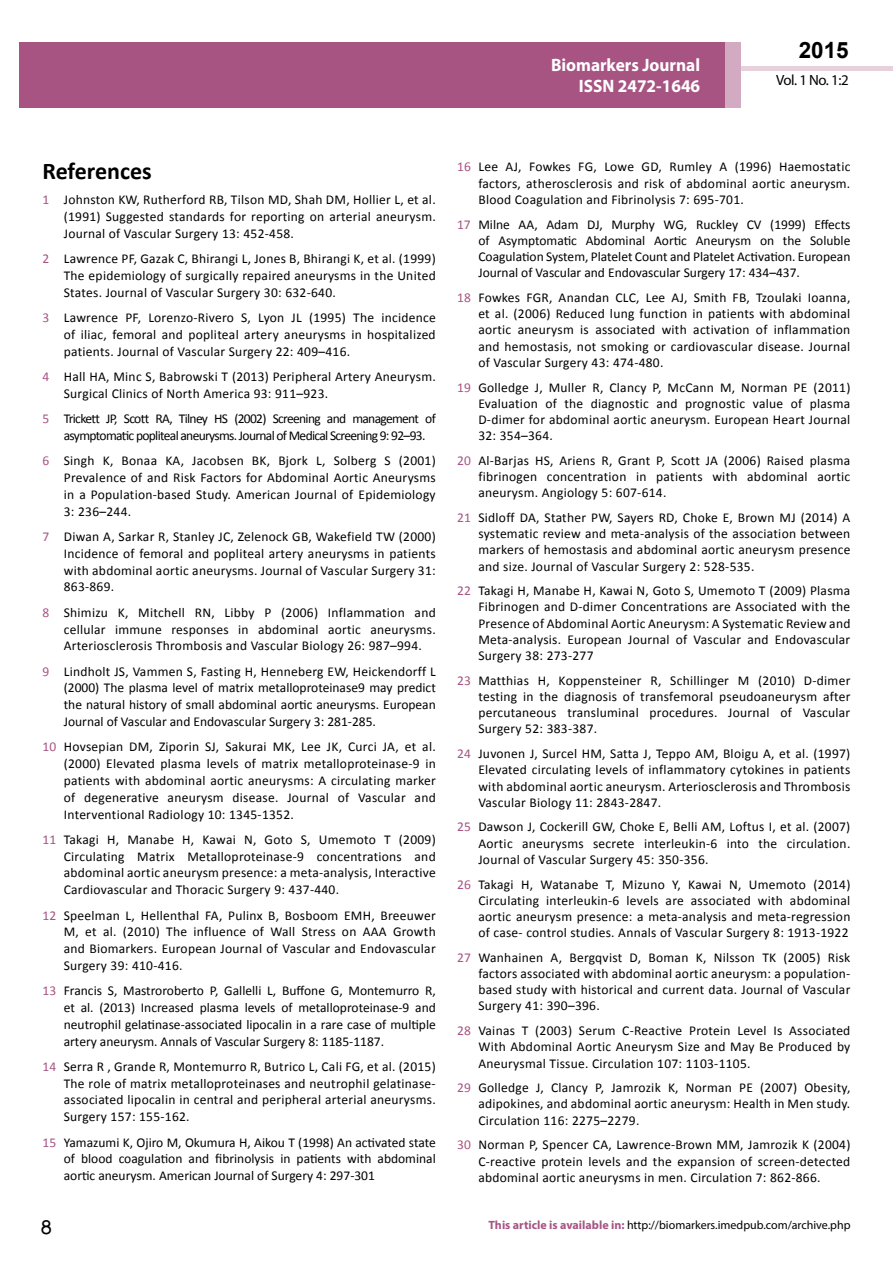
<style>
.page{position:relative;width:893px;height:1263px;background:#fff}
.page>*{position:absolute;margin:0;border:0;box-sizing:border-box;transform-origin:0 0}
.t1{font:25.5px "Tunga";color:#000}
.t2{font:700 24px "Calibri";color:#000}
.t3{font:700 22.5px "Arial";color:#000}
.t4{font:700 18px/21.6px "Myriad Pro";color:#fff;text-align:right;scale:.96 1}
.t5{font:14.85px "Myriad Pro";color:#000}
.t6{font:13.5px/16.2px "Calibri";letter-spacing:.02em;color:#000;text-align:justify}
.t7{font:13.5px/16.8px "Calibri";letter-spacing:-.05em;color:#000}
.t8{font:12px "Myriad Pro";color:#000}
.s1{color:#a75483}
.s2{font-weight:700;color:#a75483}
</style>
<div class="page">
<div style="left:724px;top:66px;width:169px;height:5px;background:#e6d1dd"></div>
<div style="left:19px;top:42px;width:706px;height:66px;background:#a75483"></div>
<div style="left:725px;top:42px;width:15px;height:66px;background:#d2aac1"></div>
<h3 class="t4" style="left:551px;top:53px;width:157px">Biomarkers Journal<br>ISSN 2472-1646</h3>
<h3 class="t3" style="left:799px;top:35px;width:52px">2015</h3>
<p class="t5" style="left:776px;top:71px;width:74px">Vol. 1 No. 1:2</p>
<h2 class="t2" style="left:43px;top:156px;width:111px">References</h2>
<p class="t6" style="left:64px;top:192px;width:373px;line-height:16.8px;text-indent:-21px"><span class="s1">1</span> Johnston KW, Rutherford RB, Tilson MD, Shah DM, Hollier L, et al. (1991) Suggested standards for reporting on arterial aneurysm.<br>Journal of Vascular Surgery 13: 452-458.</p>
<p class="t6" style="left:64px;top:251px;width:374px;line-height:16.8px;text-indent:-21px"><span class="s1">2</span> Lawrence PF, Gazak C, Bhirangi L, Jones B, Bhirangi K, et al. (1999)<br>The epidemiology of surgically repaired aneurysms in the United States. Journal of Vascular Surgery 30: 632-640.</p>
<p class="t6" style="left:64px;top:309px;width:373px;line-height:16.8px;text-indent:-21px"><span class="s1">3</span> Lawrence PF, Lorenzo-Rivero S, Lyon JL (1995) The incidence of iliac, femoral and popliteal artery aneurysms in hospitalized patients. Journal of Vascular Surgery 22: 409–416.</p>
<p class="t6" style="left:64px;top:368px;width:374px;line-height:16.8px;text-indent:-21px"><span class="s1">4</span> Hall HA, Minc S, Babrowski T (2013) Peripheral Artery Aneurysm.<br>Surgical Clinics of North America 93: 911–923.</p>
<p class="t7" style="left:64px;top:410px;width:373px;text-indent:-21px"><span class="s1">5</span> Trickett JP, Scott RA, Tilney HS (2002) Screening and management of asymptomatic popliteal aneurysms. Journal of Medical Screening 9: 92–93.</p>
<p class="t6" style="left:64px;top:452px;width:373px;line-height:16.8px;text-indent:-21px"><span class="s1">6</span> Singh K, Bonaa KA, Jacobsen BK, Bjork L, Solberg S (2001)<br>Prevalence of and Risk Factors for Abdominal Aortic Aneurysms in a Population-based Study. American Journal of Epidemiology 3: 236–244.</p>
<p class="t6" style="left:64px;top:528px;width:374px;line-height:16.8px;text-indent:-21px"><span class="s1">7</span> Diwan A, Sarkar R, Stanley JC, Zelenock GB, Wakefield TW (2000)<br>Incidence of femoral and popliteal artery aneurysms in patients with abdominal aortic aneurysms. Journal of Vascular Surgery 31:<br>863-869.</p>
<p class="t6" style="left:64px;top:604px;width:373px;line-height:16.8px;text-indent:-21px"><span class="s1">8</span> Shimizu K, Mitchell RN, Libby P (2006) Inflammation and cellular immune responses in abdominal aortic aneurysms.<br>Arteriosclerosis Thrombosis and Vascular Biology 26: 987–994.</p>
<p class="t6" style="left:64px;top:663px;width:374px;line-height:16.8px;text-indent:-21px"><span class="s1">9</span> Lindholt JS, Vammen S, Fasting H, Henneberg EW, Heickendorff L (2000) The plasma level of matrix metalloproteinase9 may predict the natural history of small abdominal aortic aneurysms. European Journal of Vascular and Endovascular Surgery 3: 281-285.</p>
<p class="t6" style="left:64px;top:738px;width:373px;line-height:16.8px;text-indent:-21px"><span class="s1">10</span> Hovsepian DM, Ziporin SJ, Sakurai MK, Lee JK, Curci JA, et al. (2000) Elevated plasma levels of matrix metalloproteinase-9 in patients with abdominal aortic aneurysms: A circulating marker of degenerative aneurysm disease. Journal of Vascular and Interventional Radiology 10: 1345-1352.</p>
<p class="t6" style="left:64px;top:831px;width:374px;line-height:16.8px;text-indent:-21px"><span class="s1">11</span> Takagi H, Manabe H, Kawai N, Goto S, Umemoto T (2009)<br>Circulating Matrix Metalloproteinase-9 concentrations and abdominal aortic aneurysm presence: a meta-analysis, Interactive Cardiovascular and Thoracic Surgery 9: 437-440.</p>
<p class="t6" style="left:64px;top:907px;width:373px;line-height:16.8px;text-indent:-21px"><span class="s1">12</span> Speelman L, Hellenthal FA, Pulinx B, Bosboom EMH, Breeuwer M, et al. (2010) The influence of Wall Stress on AAA Growth and Biomarkers. European Journal of Vascular and Endovascular Surgery 39: 410-416.</p>
<p class="t6" style="left:64px;top:982px;width:374px;line-height:16.8px;text-indent:-21px"><span class="s1">13</span> Francis S, Mastroroberto P, Gallelli L, Buffone G, Montemurro R, et al. (2013) Increased plasma levels of metalloproteinase-9 and neutrophil gelatinase-associated lipocalin in a rare case of multiple artery aneurysm. Annals of Vascular Surgery 8: 1185-1187.</p>
<p class="t6" style="left:64px;top:1058px;width:374px;line-height:16.8px;text-indent:-21px"><span class="s1">14</span> Serra R , Grande R, Montemurro R, Butrico L, Cali FG, et al. (2015)<br>The role of matrix metalloproteinases and neutrophil gelatinase&shy;associated lipocalin in central and peripheral arterial aneurysms.<br>Surgery 157: 155-162.</p>
<p class="t6" style="left:64px;top:1134px;width:374px;line-height:16.8px;text-indent:-21px"><span class="s1">15</span> Yamazumi K, Ojiro M, Okumura H, Aikou T (1998) An activated state of blood coagulation and fibrinolysis in patients with abdominal aortic aneurysm. American Journal of Surgery 4: 297-301</p>
<p class="t6" style="left:478px;top:158px;width:374px;text-indent:-21px"><span class="s1">16</span> Lee AJ, Fowkes FG, Lowe GD, Rumley A (1996) Haemostatic factors, atherosclerosis and risk of abdominal aortic aneurysm.<br>Blood Coagulation and Fibrinolysis 7: 695-701.</p>
<p class="t6" style="left:478px;top:216px;width:374px;text-indent:-21px"><span class="s1">17</span> Milne AA, Adam DJ, Murphy WG, Ruckley CV (1999) Effects of Asymptomatic Abdominal Aortic Aneurysm on the Soluble Coagulation System, Platelet Count and Platelet Activation. European Journal of Vascular and Endovascular Surgery 17: 434–437.</p>
<p class="t6" style="left:478px;top:289px;width:373px;text-indent:-21px"><span class="s1">18</span> Fowkes FGR, Anandan CLC, Lee AJ, Smith FB, Tzoulaki Ioanna, et al. (2006) Reduced lung function in patients with abdominal aortic aneurysm is associated with activation of inflammation and hemostasis, not smoking or cardiovascular disease. Journal of Vascular Surgery 43: 474-480.</p>
<p class="t6" style="left:478px;top:379px;width:374px;text-indent:-21px"><span class="s1">19</span> Golledge J, Muller R, Clancy P, McCann M, Norman PE (2011)<br>Evaluation of the diagnostic and prognostic value of plasma D-dimer for abdominal aortic aneurysm. European Heart Journal 32: 354–364.</p>
<p class="t6" style="left:478px;top:452px;width:374px;text-indent:-21px"><span class="s1">20</span> Al-Barjas HS, Ariens R, Grant P, Scott JA (2006) Raised plasma fibrinogen concentration in patients with abdominal aortic aneurysm. Angiology 5: 607-614.</p>
<p class="t6" style="left:478px;top:509px;width:374px;text-indent:-21px"><span class="s1">21</span> Sidloff DA, Stather PW, Sayers RD, Choke E, Brown MJ (2014) A systematic review and meta-analysis of the association between markers of hemostasis and abdominal aortic aneurysm presence and size. Journal of Vascular Surgery 2: 528-535.</p>
<p class="t6" style="left:478px;top:583px;width:374px;text-indent:-21px"><span class="s1">22</span> Takagi H, Manabe H, Kawai N, Goto S, Umemoto T (2009) Plasma Fibrinogen and D-dimer Concentrations are Associated with the Presence of Abdominal Aortic Aneurysm: A Systematic Review and Meta-analysis. European Journal of Vascular and Endovascular Surgery 38: 273-277</p>
<p class="t6" style="left:478px;top:672px;width:373px;text-indent:-21px"><span class="s1">23</span> Matthias H, Koppensteiner R, Schillinger M (2010) D-dimer testing in the diagnosis of transfemoral pseudoaneurysm after percutaneous transluminal procedures. Journal of Vascular Surgery 52: 383-387.</p>
<p class="t6" style="left:478px;top:745px;width:373px;text-indent:-21px"><span class="s1">24</span> Juvonen J, Surcel HM, Satta J, Teppo AM, Bloigu A, et al. (1997)<br>Elevated circulating levels of inflammatory cytokines in patients with abdominal aortic aneurysm. Arteriosclerosis and Thrombosis Vascular Biology 11: 2843-2847.</p>
<p class="t6" style="left:478px;top:819px;width:373px;text-indent:-21px"><span class="s1">25</span> Dawson J, Cockerill GW, Choke E, Belli AM, Loftus I, et al. (2007)<br>Aortic aneurysms secrete interleukin-6 into the circulation.<br>Journal of Vascular Surgery 45: 350-356.</p>
<p class="t6" style="left:478px;top:876px;width:374px;text-indent:-21px"><span class="s1">26</span> Takagi H, Watanabe T, Mizuno Y, Kawai N, Umemoto (2014)<br>Circulating interleukin-6 levels are associated with abdominal aortic aneurysm presence: a meta-analysis and meta-regression of case- control studies. Annals of Vascular Surgery 8: 1913-1922</p>
<p class="t6" style="left:478px;top:949px;width:373px;text-indent:-21px"><span class="s1">27</span> Wanhainen A, Bergqvist D, Boman K, Nilsson TK (2005) Risk factors associated with abdominal aortic aneurysm: a population&shy;based study with historical and current data. Journal of Vascular Surgery 41: 390–396.</p>
<p class="t6" style="left:478px;top:1023px;width:373px;text-indent:-21px"><span class="s1">28</span> Vainas T (2003) Serum C-Reactive Protein Level Is Associated With Abdominal Aortic Aneurysm Size and May Be Produced by Aneurysmal Tissue. Circulation 107: 1103-1105.</p>
<p class="t6" style="left:478px;top:1080px;width:374px;text-indent:-21px"><span class="s1">29</span> Golledge J, Clancy P, Jamrozik K, Norman PE (2007) Obesity, adipokines, and abdominal aortic aneurysm: Health in Men study.<br>Circulation 116: 2275–2279.</p>
<p class="t6" style="left:478px;top:1137px;width:374px;text-indent:-21px"><span class="s1">30</span> Norman P, Spencer CA, Lawrence-Brown MM, Jamrozik K (2004)<br>C-reactive protein levels and the expansion of screen-detected abdominal aortic aneurysms in men. Circulation 7: 862-866.</p>
<h1 class="t1" style="left:41px;top:1210px;width:13px">8</h1>
<p class="t8" style="left:489px;top:1217px;width:364px"><span class="s2">This article is available in:</span> http://biomarkers.imedpub.com/archive.php</p>
</div>
